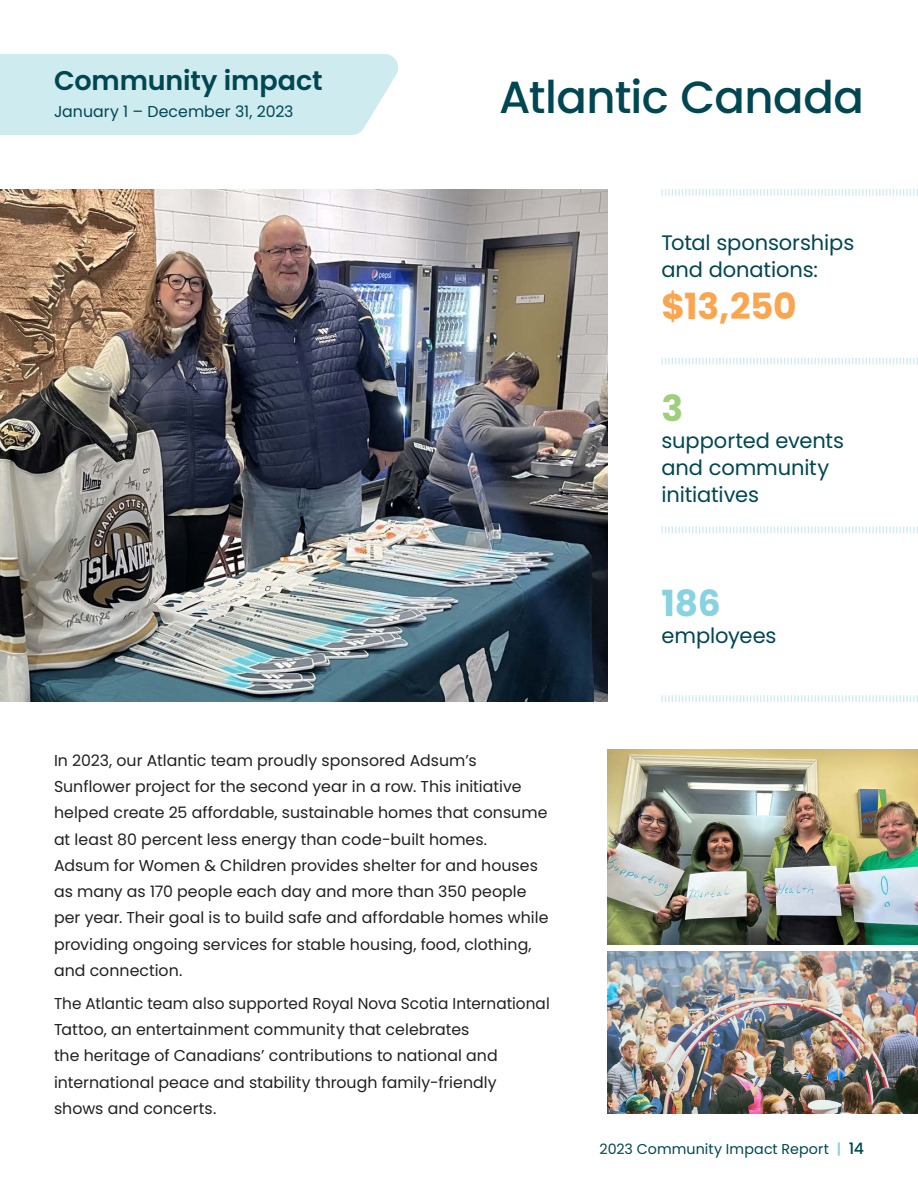
<style>
.page{position:relative;width:918px;height:1188px;background:#fff}
.page>*{position:absolute;margin:0;border:0;box-sizing:border-box;transform-origin:0 0}
.t1{font:500 45px "Poppins";letter-spacing:-.01em;color:#004751}
.t2{font:700 36px "Poppins";color:#faa54f}
.t3{font:700 36px "Poppins";color:#87d3e1}
.t4{font:700 36px "Poppins";color:#9dcf7c}
.t5{font:600 27px "Poppins";letter-spacing:-.005em;color:#004751}
.t6{font:21px/27px "Poppins";letter-spacing:-.005em;color:#004751}
.t7{font:15.75px/26.2px "Poppins";color:#231f20}
.t8{font:15.75px "Poppins";color:#004751}
.t9{font:14.25px "Poppins";letter-spacing:.005em;color:#004751}
.s1{font-weight:600;color:#87d3e1}
.s2{font-weight:500;font-size:15.75px}
</style>
<div class="page">
<div style="left:0;top:54px;width:398px;height:81px;background:#ceebf0"></div>
<svg style="left:661px;top:358px;width:257px;height:6px"></svg>
<svg style="left:661px;top:695px;width:257px;height:7px"></svg>
<svg style="left:661px;top:189px;width:257px;height:7px"></svg>
<svg style="left:661px;top:526px;width:257px;height:7px"></svg>
<img style="left:0;top:189px;width:608px;height:513px">
<img style="left:608px;top:952px;width:310px;height:162px">
<img style="left:608px;top:749px;width:310px;height:196px">
<p class="t5" style="left:54px;top:65px;width:270px">Community impact</p>
<p class="t8" style="left:54px;top:102px;width:241px">January 1 – December 31, 2023</p>
<p class="t1" style="left:499px;top:71px;width:366px">Atlantic Canada</p>
<p class="t6" style="left:662px;top:229px;width:194px">Total sponsorships and donations:</p>
<p class="t2" style="left:662px;top:286px;width:137px">$13,250</p>
<p class="t4" style="left:662px;top:387px;width:23px">3</p>
<p class="t6" style="left:662px;top:427px;width:184px">supported events and community initiatives</p>
<p class="t3" style="left:662px;top:583px;width:61px">186</p>
<p class="t6" style="left:662px;top:623px;width:117px">employees</p>
<p class="t7" style="left:54px;top:747px;width:496px">In 2023, our Atlantic team proudly sponsored Adsum’s Sunflower project for the second year in a row. This initiative helped create 25 affordable, sustainable homes that consume at least 80 percent less energy than code-built homes.<br>Adsum for Women &amp; Children provides shelter for and houses as many as 170 people each day and more than 350 people per year. Their goal is to build safe and affordable homes while providing ongoing services for stable housing, food, clothing, and connection.</p>
<p class="t7" style="left:54px;top:990px;width:497px">The Atlantic team also supported Royal Nova Scotia International Tattoo, an entertainment community that celebrates<br>the heritage of Canadians’ contributions to national and international peace and stability through family-friendly shows and concerts.</p>
<p class="t9" style="left:600px;top:1141px;width:266px">2023 Community Impact Report <span class="s1">|</span> <span class="s2">14</span></p>
</div>
